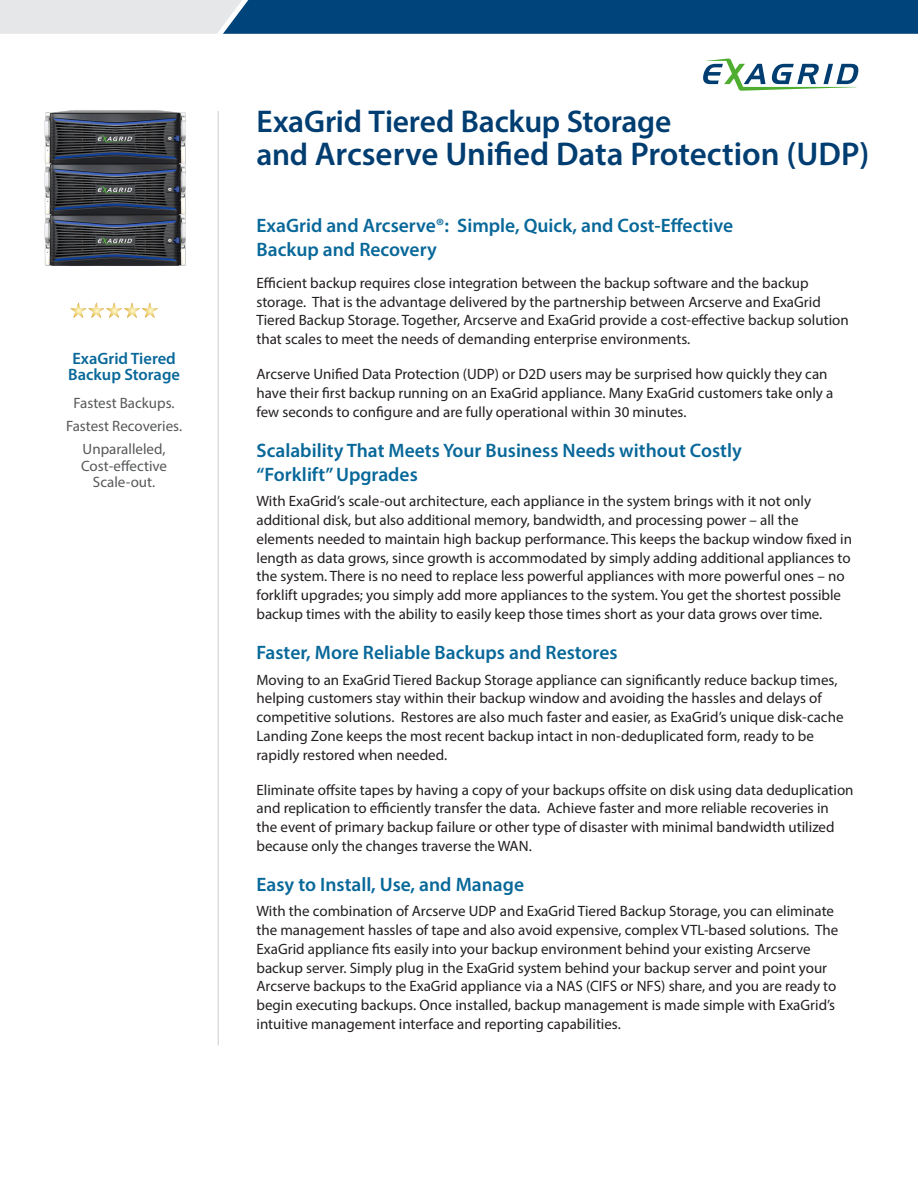
<style>
.page{position:relative;width:918px;height:1188px;background:#fff}
.page>*{position:absolute;margin:0;border:0;box-sizing:border-box;transform-origin:0 0}
.Main_Header{font:600 33px "Myriad Pro";color:#003d71}
.Main_Header-2{font:600 31.5px "Myriad Pro";letter-spacing:-.01em;color:#003d71}
.Blue_Paragraph_heade{font:600 19.5px/24px "Myriad Pro";color:#086899}
.Body_Copy{font:600 19.5px/24px "Myriad Pro";color:#086899}
.Body_Copy-2{font:600 16.5px/16.5px "Myriad Pro";color:#086899}
.Body_Copy-3{font:15px/18.8px "Myriad Pro";color:#231f20}
.Body_Copy-4{font:15px/16.5px "Myriad Pro";color:#57585a;text-align:center}
.s1{font-size:31.5px}
</style>
<div class="page">
<svg style="left:0;top:0;width:918px;height:34px;background:#3c6e98"></svg>
<hr style="left:218px;top:111px;width:1px;height:934px;background:#d1d2d4">
<svg style="left:703px;top:58px;width:156px;height:33px"></svg>
<img style="left:44px;top:110px;width:142px;height:156px">
<svg style="left:70px;top:302px;width:88px;height:16px"></svg>
<p class="Body_Copy-2" style="left:68px;top:350px;width:113px">ExaGrid Tiered<br>Backup Storage</p>
<p class="Body_Copy-4" style="left:74px;top:394px;width:103px">Fastest Backups.</p>
<p class="Body_Copy-4" style="left:66px;top:417px;width:118px">Fastest Recoveries.</p>
<p class="Body_Copy-4" style="left:81px;top:441px;width:88px">Unparalleled,<br>Cost-effective<br>Scale-out.</p>
<p class="Main_Header-2" style="left:256px;top:101px;width:416px">ExaGrid Tiered Backup Storage</p>
<p class="Main_Header" style="left:256px;top:133px;width:614px"><span class="s1">and</span> Arcserve Unified Data Protection (UDP)</p>
<p class="Body_Copy" style="left:256px;top:213px;width:478px">ExaGrid and Arcserve®: Simple, Quick, and Cost-Effective<br>Backup and Recovery</p>
<p class="Body_Copy-3" style="left:256px;top:273px;width:594px">Efficient backup requires close integration between the backup software and the backup storage. That is the advantage delivered by the partnership between Arcserve and ExaGrid Tiered Backup Storage. Together, Arcserve and ExaGrid provide a cost-effective backup solution that scales to meet the needs of demanding enterprise environments.</p>
<p class="Body_Copy-3" style="left:256px;top:365px;width:578px">Arcserve Unified Data Protection (UDP) or D2D users may be surprised how quickly they can have their first backup running on an ExaGrid appliance. Many ExaGrid customers take only a few seconds to configure and are fully operational within 30 minutes.</p>
<p class="Blue_Paragraph_heade" style="left:256px;top:438px;width:487px">Scalability That Meets Your Business Needs without Costly “Forklift” Upgrades</p>
<p class="Body_Copy-3" style="left:256px;top:492px;width:597px">With ExaGrid’s scale-out architecture, each appliance in the system brings with it not only additional disk, but also additional memory, bandwidth, and processing power – all the elements needed to maintain high backup performance. This keeps the backup window fixed in length as data grows, since growth is accommodated by simply adding additional appliances to the system. There is no need to replace less powerful appliances with more powerful ones – no forklift upgrades; you simply add more appliances to the system. You get the shortest possible backup times with the ability to easily keep those times short as your data grows over time.</p>
<p class="Blue_Paragraph_heade" style="left:256px;top:640px;width:363px">Faster, More Reliable Backups and Restores</p>
<p class="Body_Copy-3" style="left:256px;top:670px;width:589px">Moving to an ExaGrid Tiered Backup Storage appliance can significantly reduce backup times, helping customers stay within their backup window and avoiding the hassles and delays of competitive solutions. Restores are also much faster and easier, as ExaGrid’s unique disk-cache Landing Zone keeps the most recent backup intact in non-deduplicated form, ready to be rapidly restored when needed.</p>
<p class="Body_Copy-3" style="left:256px;top:780px;width:599px">Eliminate offsite tapes by having a copy of your backups offsite on disk using data deduplication and replication to efficiently transfer the data. Achieve faster and more reliable recoveries in<br>the event of primary backup failure or other type of disaster with minimal bandwidth utilized because only the changes traverse the WAN.</p>
<p class="Blue_Paragraph_heade" style="left:256px;top:872px;width:269px">Easy to Install, Use, and Manage</p>
<p class="Body_Copy-3" style="left:256px;top:902px;width:583px">With the combination of Arcserve UDP and ExaGrid Tiered Backup Storage, you can eliminate the management hassles of tape and also avoid expensive, complex VTL-based solutions. The ExaGrid appliance fits easily into your backup environment behind your existing Arcserve backup server. Simply plug in the ExaGrid system behind your backup server and point your Arcserve backups to the ExaGrid appliance via a NAS (CIFS or NFS) share, and you are ready to begin executing backups. Once installed, backup management is made simple with ExaGrid’s intuitive management interface and reporting capabilities.</p>
</div>
